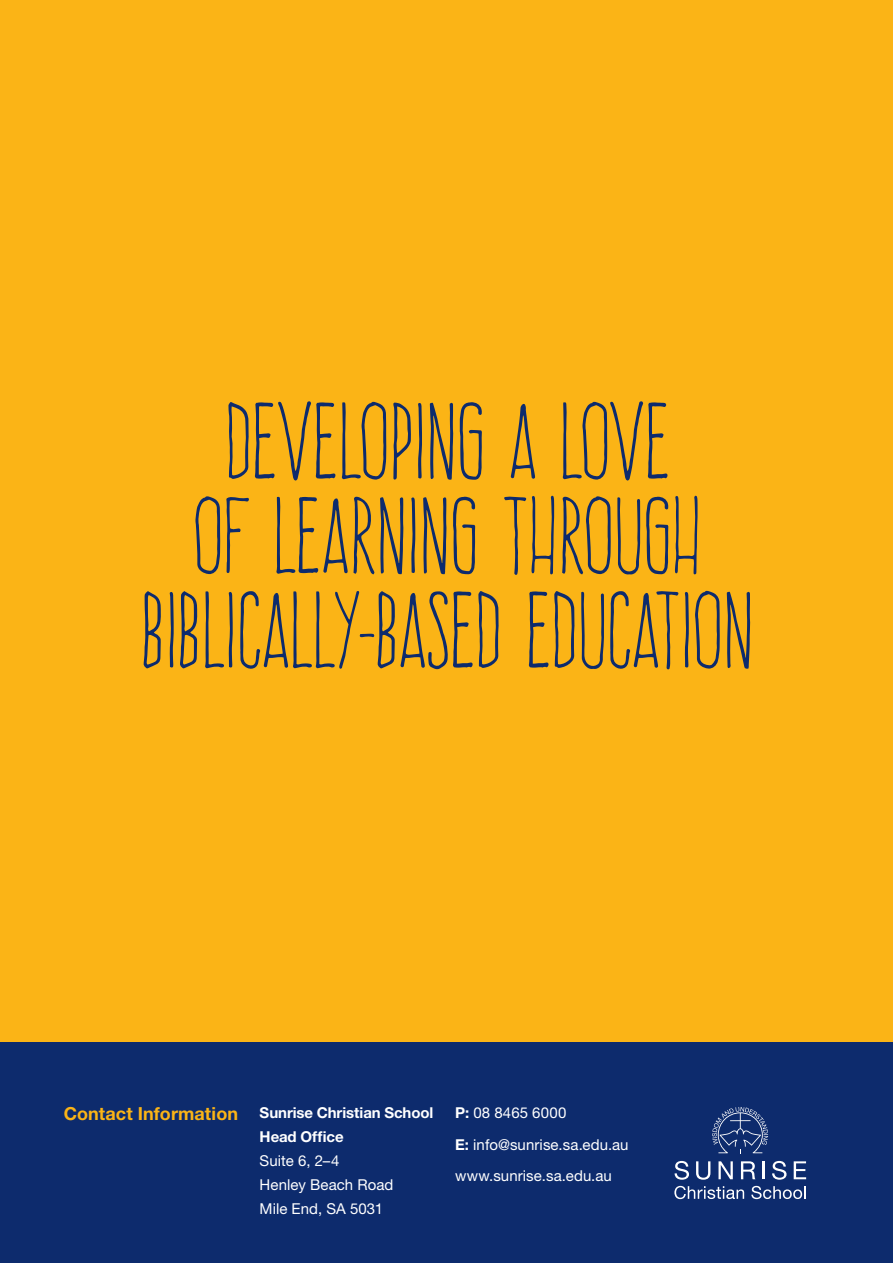
<style>
.page{position:relative;width:893px;height:1263px;background:#fbb416}
.page>*{position:absolute;margin:0;border:0;box-sizing:border-box;transform-origin:0 0}
.t1{font:94.5px/94.5px "Frente H1";letter-spacing:-.02em;color:#0d2b6d;text-align:center}
.t2{font:700 18px "Helvetica Neue LT Std";letter-spacing:.005em;color:#fbb416}
.t3{font:15px/24px "Helvetica Neue LT Std";letter-spacing:.005em;color:#fff}
.t4{font:700 15px/24px "Helvetica Neue LT Std";letter-spacing:-.005em;color:#fff}
.s1{font-weight:700}
</style>
<div class="page">
<div style="left:0;top:1042px;width:893px;height:221px;background:#0d2b6d"></div>
<svg style="left:674px;top:1186px;width:70px;height:13px"></svg>
<svg style="left:751px;top:1186px;width:55px;height:13px"></svg>
<svg style="left:675px;top:1161px;width:14px;height:19px"></svg>
<svg style="left:696px;top:1161px;width:14px;height:19px"></svg>
<svg style="left:718px;top:1161px;width:15px;height:18px"></svg>
<svg style="left:741px;top:1161px;width:14px;height:18px"></svg>
<hr style="left:762px;top:1161px;width:3px;height:18px;background:#fff">
<svg style="left:772px;top:1161px;width:14px;height:19px"></svg>
<svg style="left:794px;top:1161px;width:12px;height:18px"></svg>
<svg style="left:712px;top:1107px;width:56px;height:46px"></svg>
<h1 class="t1" style="left:140px;top:393px;width:615px">DEVELOPING A LOVE<br>OF LEARNING THROUGH<br>BIBLICALLY-BASED EDUCATION</h1>
<p class="t2" style="left:64px;top:1102px;width:176px">Contact Information</p>
<p class="t4" style="left:260px;top:1100px;width:175px">Sunrise Christian School<br>Head Office</p>
<p class="t3" style="left:260px;top:1148px;width:135px">Suite 6, 2–4<br>Henley Beach Road<br>Mile End, SA 5031</p>
<p class="t3" style="left:455px;top:1096px;width:175px;line-height:32.5px"><span class="s1">P:</span> 08 8465 6000<br><span class="s1">E:</span> info@sunrise.sa.edu.au</p>
<p class="t3" style="left:455px;top:1164px;width:158px">www.sunrise.sa.edu.au</p>
</div>
